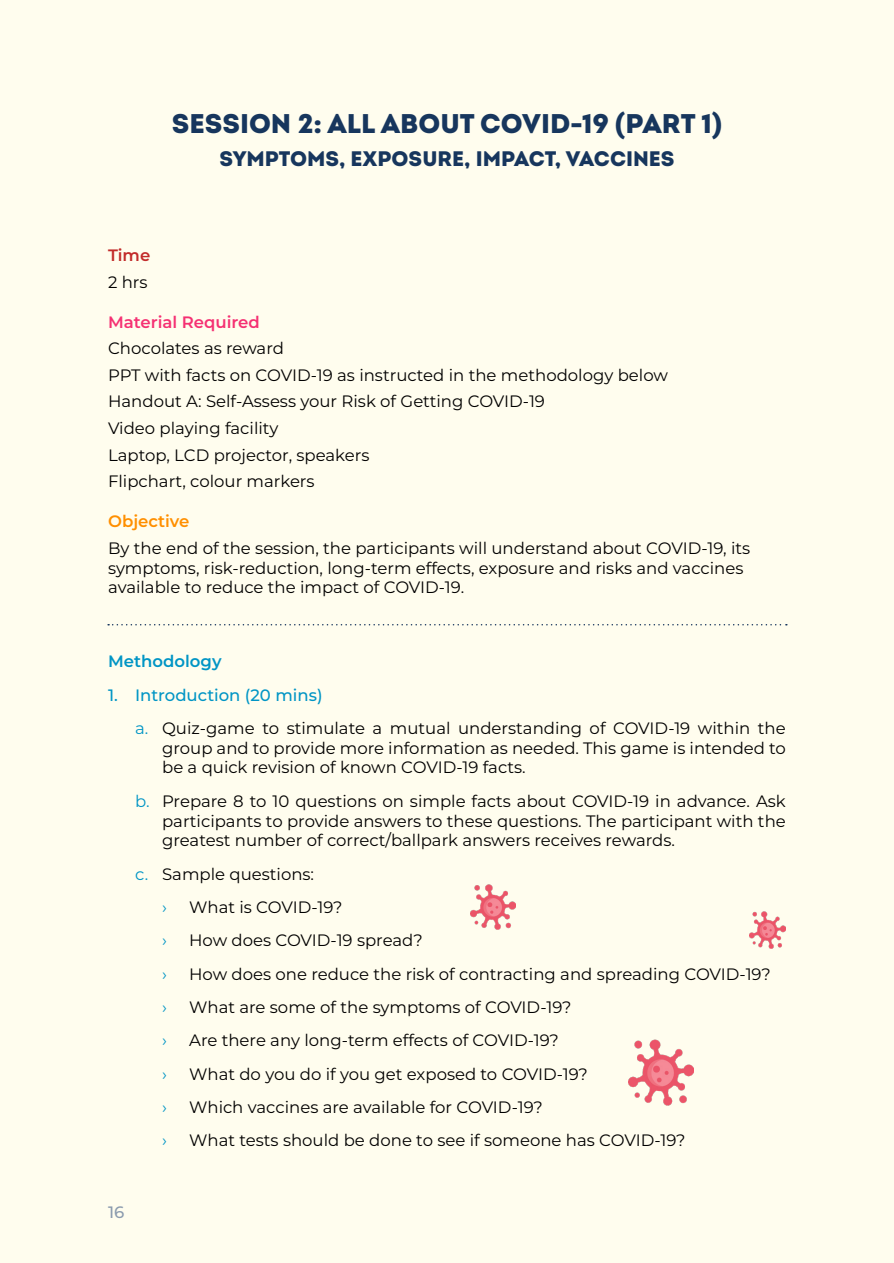
<style>
.page{position:relative;width:894px;height:1263px;background:#fff}
.page>*{position:absolute;margin:0;border:0;box-sizing:border-box;transform-origin:0 0}
.t1{font:27px "Intro Demo Black CAPS";color:#17365d}
.t2{font:21px "Intro Demo Black CAPS";color:#17365d}
.t3{font:16.5px/26.5px "Montserrat";color:#000}
.t4{font:600 16.5px "Montserrat";color:#f53173}
.t5{font:600 16.5px "Montserrat";color:#0095c5}
.t6{font:600 16.5px "Montserrat";color:#ff8f00}
.t7{font:16.5px "Montserrat";color:#0095c5}
.t8{font:600 16.5px "Montserrat";color:#c22b2a}
.t9{font:500 16.5px "Montserrat";color:#8b9bae}
.s1{font-weight:500;color:#0095c5}
.s2{color:#0095c5}
</style>
<div class="page">
<div style="left:0;top:0;width:893px;height:1263px;background:#fffdee"></div>
<svg style="left:108px;top:624px;width:678px;height:1px"></svg>
<img style="left:470px;top:884px;width:45px;height:45px">
<img style="left:628px;top:1040px;width:65px;height:65px">
<img style="left:749px;top:911px;width:36px;height:37px">
<h1 class="t1" style="left:172px;top:107px;width:472px">SESSION 2: ALL ABOUT COVID-19 (Part</h1>
<h1 class="t1" style="left:701px;top:107px;width:22px">1)</h1>
<p class="t2" style="left:219px;top:145px;width:456px">SYMPTOMS, EXPOSURE, IMPACT, VACCINES</p>
<p class="t8" style="left:108px;top:244px;width:44px">Time</p>
<p class="t3" style="left:108px;top:268px;width:41px">2 hrs</p>
<p class="t4" style="left:108px;top:310px;width:153px">Material Required</p>
<p class="t3" style="left:108px;top:335px;width:561px">Chocolates as reward<br>PPT with facts on COVID-19 as instructed in the methodology below Handout A: Self-Assess your Risk of Getting COVID-19<br>Video playing facility<br>Laptop, LCD projector, speakers<br>Flipchart, colour markers</p>
<p class="t6" style="left:108px;top:509px;width:83px">Objective</p>
<p class="t3" style="left:108px;top:537px;width:643px;line-height:19.8px">By the end of the session, the participants will understand about COVID-19, its symptoms, risk-reduction, long-term effects, exposure and risks and vaccines available to reduce the impact of COVID-19.</p>
<p class="t5" style="left:108px;top:649px;width:115px">Methodology</p>
<p class="t3" style="left:135px;top:677px;width:652px;line-height:33.3px;text-indent:-27px"><span class="s1">1. Introduction (20 mins)<br></span><span class="s2">a.</span> Quiz-game to stimulate a mutual understanding of COVID-19 within the</p>
<p class="t3" style="left:162px;top:737px;width:625px;line-height:19.8px">group and to provide more information as needed. This game is intended to be a quick revision of known COVID-19 facts.</p>
<p class="t3" style="left:162px;top:790px;width:625px;line-height:19.8px;text-align:justify;text-indent:-27px"><span class="s2">b.</span> Prepare 8 to 10 questions on simple facts about COVID-19 in advance. Ask participants to provide answers to these questions. The participant with the greatest number of correct/ballpark answers receives rewards.</p>
<p class="t3" style="left:162px;top:856px;width:153px;line-height:33.3px;text-indent:-27px"><span class="s2">c.</span> Sample questions: <span class="s2">›</span></p>
<p class="t3" style="left:189px;top:893px;width:155px">What is COVID-19?</p>
<p class="t9" style="left:108px;top:1200px;width:18px">16</p>
<p class="t7" style="left:162px;top:929px;width:6px">›</p>
<p class="t3" style="left:189px;top:926px;width:235px">How does COVID-19 spread?</p>
<p class="t7" style="left:162px;top:962px;width:6px">›</p>
<p class="t3" style="left:189px;top:960px;width:583px">How does one reduce the risk of contracting and spreading COVID-19?</p>
<p class="t7" style="left:162px;top:995px;width:6px">›</p>
<p class="t3" style="left:189px;top:993px;width:383px">What are some of the symptoms of COVID-19?</p>
<p class="t7" style="left:162px;top:1029px;width:6px">›</p>
<p class="t3" style="left:189px;top:1026px;width:371px">Are there any long-term effects of COVID-19?</p>
<p class="t7" style="left:162px;top:1062px;width:6px">›</p>
<p class="t3" style="left:189px;top:1059px;width:400px">What do you do if you get exposed to COVID-19?</p>
<p class="t7" style="left:162px;top:1095px;width:6px">›</p>
<p class="t3" style="left:189px;top:1093px;width:355px">Which vaccines are available for COVID-19?</p>
<p class="t7" style="left:162px;top:1129px;width:6px">›</p>
<p class="t3" style="left:189px;top:1126px;width:497px">What tests should be done to see if someone has COVID-19?</p>
</div>
